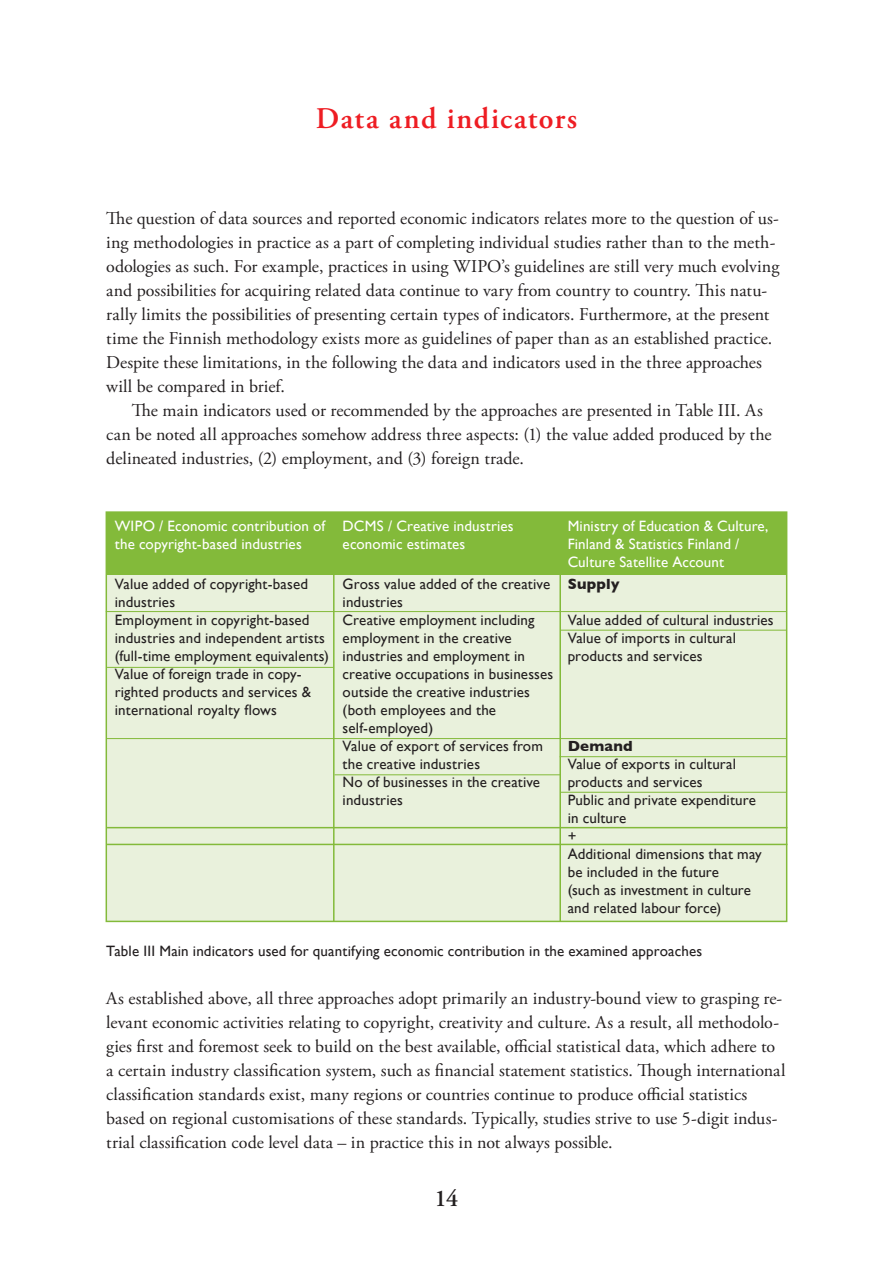
<style>
.page{position:relative;width:893px;height:1263px;background:#fff}
.page>*{position:absolute;margin:0;border:0;box-sizing:border-box;transform-origin:0 0}
.t1{font:600 30px "Adobe Garamond Pro";letter-spacing:.045em;color:#ee1d23}
.t2{font:600 24px "Adobe Garamond Pro";color:#231f20}
.t3{font:18px/24px "Adobe Garamond Pro";color:#231f20}
.t4{font:15px/18px "Gill Sans";letter-spacing:.01em;color:#231f20}
.t5{font:15px/18px "Gill Sans";letter-spacing:.01em;color:#fff}
.t6{font:700 15px "Gill Sans";letter-spacing:.015em;color:#231f20}
</style>
<div class="page">
<div style="left:106px;top:511px;width:681px;height:411px;background:#e9f1dc;border:2px solid #83ba3a"></div>
<div style="left:106px;top:512px;width:681px;height:63px;background:#83ba3a"></div>
<hr style="left:333px;top:553px;width:2px;height:369px;background:#83ba3a">
<hr style="left:559px;top:540px;width:2px;height:382px;background:#83ba3a">
<hr style="left:106px;top:611px;width:681px;height:1px;background:#83ba3a">
<hr style="left:560px;top:630px;width:227px;height:1px;background:#83ba3a">
<hr style="left:107px;top:667px;width:226px;height:1px;background:#83ba3a">
<hr style="left:106px;top:738px;width:681px;height:1px;background:#83ba3a">
<hr style="left:560px;top:756px;width:226px;height:1px;background:#83ba3a">
<hr style="left:560px;top:792px;width:227px;height:1px;background:#83ba3a">
<hr style="left:335px;top:774px;width:226px;height:1px;background:#83ba3a">
<hr style="left:107px;top:827px;width:680px;height:1px;background:#83ba3a">
<hr style="left:107px;top:844px;width:680px;height:1px;background:#83ba3a">
<p class="t1" style="left:316px;top:101px;width:263px">Data and indicators</p>
<p class="t3" style="left:106px;top:207px;width:675px">The question of data sources and reported economic indicators relates more to the question of us&shy;ing methodologies in practice as a part of completing individual studies rather than to the meth&shy;odologies as such. For example, practices in using WIPO’s guidelines are still very much evolving and possibilities for acquiring related data continue to vary from country to country. This natu&shy;rally limits the possibilities of presenting certain types of indicators. Furthermore, at the present time the Finnish methodology exists more as guidelines of paper than as an established practice.<br>Despite these limitations, in the following the data and indicators used in the three approaches will be compared in brief.</p>
<p class="t3" style="left:106px;top:399px;width:667px;text-indent:26px">The main indicators used or recommended by the approaches are presented in Table III. As can be noted all approaches somehow address three aspects: (1) the value added produced by the delineated industries, (2) employment, and (3) foreign trade.</p>
<p class="t5" style="left:115px;top:517px;width:212px">WIPO / Economic contribution of the copyright-based industries</p>
<p class="t5" style="left:343px;top:517px;width:173px">DCMS / Creative industries</p>
<p class="t5" style="left:343px;top:535px;width:124px">economic estimates</p>
<p class="t4" style="left:343px;top:575px;width:209px">Gross value added of the creative</p>
<p class="t4" style="left:343px;top:593px;width:62px">industries</p>
<p class="t4" style="left:343px;top:611px;width:193px">Creative employment including</p>
<p class="t4" style="left:343px;top:629px;width:171px">employment in the creative</p>
<p class="t4" style="left:343px;top:647px;width:184px">industries and employment in</p>
<p class="t4" style="left:343px;top:665px;width:212px">creative occupations in businesses outside the creative industries (both employees and the</p>
<p class="t4" style="left:343px;top:719px;width:92px">self-employed)</p>
<p class="t4" style="left:343px;top:737px;width:202px">Value of export of services from the creative industries</p>
<p class="t4" style="left:343px;top:773px;width:199px">No of businesses in the creative</p>
<p class="t4" style="left:343px;top:791px;width:62px">industries</p>
<p class="t4" style="left:115px;top:575px;width:195px">Value added of copyright-based</p>
<p class="t4" style="left:115px;top:593px;width:62px">industries</p>
<p class="t4" style="left:115px;top:611px;width:196px">Employment in copyright-based</p>
<p class="t4" style="left:115px;top:629px;width:216px">industries and independent artists (full-time employment equivalents)</p>
<p class="t4" style="left:115px;top:665px;width:198px">Value of foreign trade in copy&shy;righted products and services &amp; international royalty flows</p>
<p class="t5" style="left:568px;top:517px;width:202px">Ministry of Education &amp; Culture,<br>Finland &amp; Statistics Finland /</p>
<p class="t5" style="left:568px;top:553px;width:158px">Culture Satellite Account</p>
<p class="t6" style="left:568px;top:575px;width:53px">Supply</p>
<p class="t4" style="left:568px;top:611px;width:208px">Value added of cultural industries</p>
<p class="t4" style="left:568px;top:629px;width:170px">Value of imports in cultural</p>
<p class="t4" style="left:568px;top:647px;width:136px">products and services</p>
<p class="t6" style="left:568px;top:737px;width:66px">Demand</p>
<p class="t4" style="left:568px;top:755px;width:170px">Value of exports in cultural</p>
<p class="t4" style="left:568px;top:773px;width:136px">products and services</p>
<p class="t4" style="left:568px;top:791px;width:190px">Public and private expenditure</p>
<p class="t4" style="left:568px;top:809px;width:60px">in culture</p>
<p class="t4" style="left:568px;top:827px;width:10px">+</p>
<p class="t4" style="left:568px;top:845px;width:196px">Additional dimensions that may</p>
<p class="t4" style="left:568px;top:863px;width:153px">be included in the future</p>
<p class="t4" style="left:568px;top:881px;width:185px">(such as investment in culture</p>
<p class="t4" style="left:568px;top:899px;width:155px">and related labour force)</p>
<p class="t4" style="left:106px;top:942px;width:597px">Table III Main indicators used for quantifying economic contribution in the examined approaches</p>
<p class="t3" style="left:106px;top:987px;width:681px">As established above, all three approaches adopt primarily an industry-bound view to grasping re&shy;levant economic activities relating to copyright, creativity and culture. As a result, all methodolo&shy;gies first and foremost seek to build on the best available, official statistical data, which adhere to a certain industry classification system, such as financial statement statistics. Though international classification standards exist, many regions or countries continue to produce official statistics based on regional customisations of these standards. Typically, studies strive to use 5-digit indus&shy;trial classification code level data – in practice this in not always possible.</p>
<h2 class="t2" style="left:434px;top:1184px;width:26px">14</h2>
</div>
